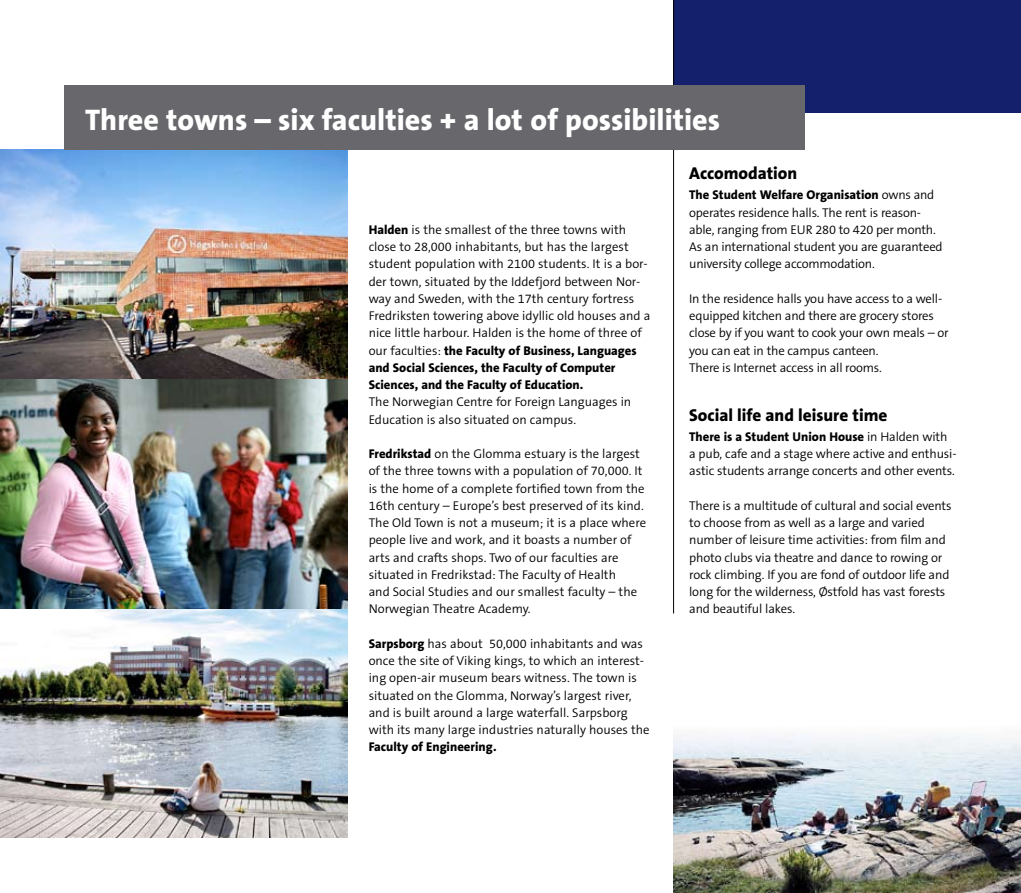
<style>
.page{position:relative;width:1021px;height:893px;background:#fff}
.page>*{position:absolute;margin:0;border:0;box-sizing:border-box;transform-origin:0 0}
.t1{font:800 30px "The Sans B8";color:#fff}
.t2{font:800 17.25px "The Sans B8";color:#000}
.t3{font:300 12.75px/17.2px "The Sans B4";color:#000}
.t4{font:800 12.75px/17.2px "The Sans B8";color:#000}
.s1{font-family:"The Sans B8";font-weight:800}
.s2{font-family:"The Sans B4";font-weight:300}
</style>
<div class="page">
<img style="left:0;top:150px;width:347px;height:230px">
<img style="left:0;top:380px;width:347px;height:229px">
<img style="left:0;top:609px;width:347px;height:229px">
<div style="left:673px;top:0;width:347px;height:113px;background:#14206b"></div>
<hr style="left:673px;top:0;width:1px;height:613px;background:#000">
<div style="left:64px;top:85px;width:740px;height:65px;background:#68676c"></div>
<img style="left:673px;top:734px;width:347px;height:159px">
<svg style="left:966px;top:849px;width:8px;height:12px"></svg>
<h1 class="t1" style="left:85px;top:104px;width:636px">Three towns – six faculties + a lot of possibilities</h1>
<p class="t3" style="left:369px;top:221px;width:283px"><span class="s1">Halden</span> is the smallest of the three towns with close to 28,000 inhabitants, but has the largest student population with 2100 students. It is a bor&shy;der town, situated by the Iddefjord between Nor&shy;way and Sweden, with the 17th century fortress Fredriksten towering above idyllic old houses and a nice little harbour. Halden is the home of three of</p>
<p class="t4" style="left:369px;top:342px;width:269px"><span class="s2">our faculties:</span> the Faculty of Business, Languages and Social Sciences, the Faculty of Computer<br>Sciences, and the Faculty of Education.</p>
<p class="t3" style="left:369px;top:394px;width:264px">The Norwegian Centre for Foreign Languages in<br>Education is also situated on campus.</p>
<p class="t3" style="left:369px;top:446px;width:279px"><span class="s1">Fredrikstad</span> on the Glomma estuary is the largest of the three towns with a population of 70,000. It is the home of a complete fortified town from the 16th century – Europe’s best preserved of its kind.<br>The Old Town is not a museum; it is a place where people live and work, and it boasts a number of arts and crafts shops. Two of our faculties are situated in Fredrikstad: The Faculty of Health<br>and Social Studies and our smallest faculty – the Norwegian Theatre Academy.</p>
<p class="t3" style="left:369px;top:635px;width:282px"><span class="s1">Sarpsborg</span> has about 50,000 inhabitants and was once the site of Viking kings, to which an interest&shy;ing open-air museum bears witness. The town is situated on the Glomma, Norway’s largest river, and is built around a large waterfall. Sarpsborg with its many large industries naturally houses the</p>
<p class="t4" style="left:369px;top:739px;width:129px">Faculty of Engineering.</p>
<h2 class="t2" style="left:689px;top:164px;width:110px">Accomodation</h2>
<p class="t4" style="left:689px;top:187px;width:247px">The Student Welfare Organisation <span class="s2">owns and</span></p>
<p class="t3" style="left:689px;top:204px;width:255px">operates residence halls. The rent is reason&shy;able, ranging from EUR 280 to 420 per month.<br>As an international student you are guaranteed university college accommodation.</p>
<p class="t3" style="left:689px;top:290px;width:261px">In the residence halls you have access to a well&shy;equipped kitchen and there are grocery stores close by if you want to cook your own meals – or you can eat in the campus canteen.<br>There is Internet access in all rooms.</p>
<h2 class="t2" style="left:689px;top:406px;width:200px">Social life and leisure time</h2>
<p class="t4" style="left:689px;top:428px;width:260px">There is a Student Union House <span class="s2">in Halden with</span></p>
<p class="t3" style="left:689px;top:446px;width:269px">a pub, cafe and a stage where active and enthusi&shy;astic students arrange concerts and other events.</p>
<p class="t3" style="left:689px;top:497px;width:264px">There is a multitude of cultural and social events to choose from as well as a large and varied number of leisure time activities: from film and photo clubs via theatre and dance to rowing or rock climbing. If you are fond of outdoor life and long for the wilderness, Østfold has vast forests and beautiful lakes.</p>
</div>
